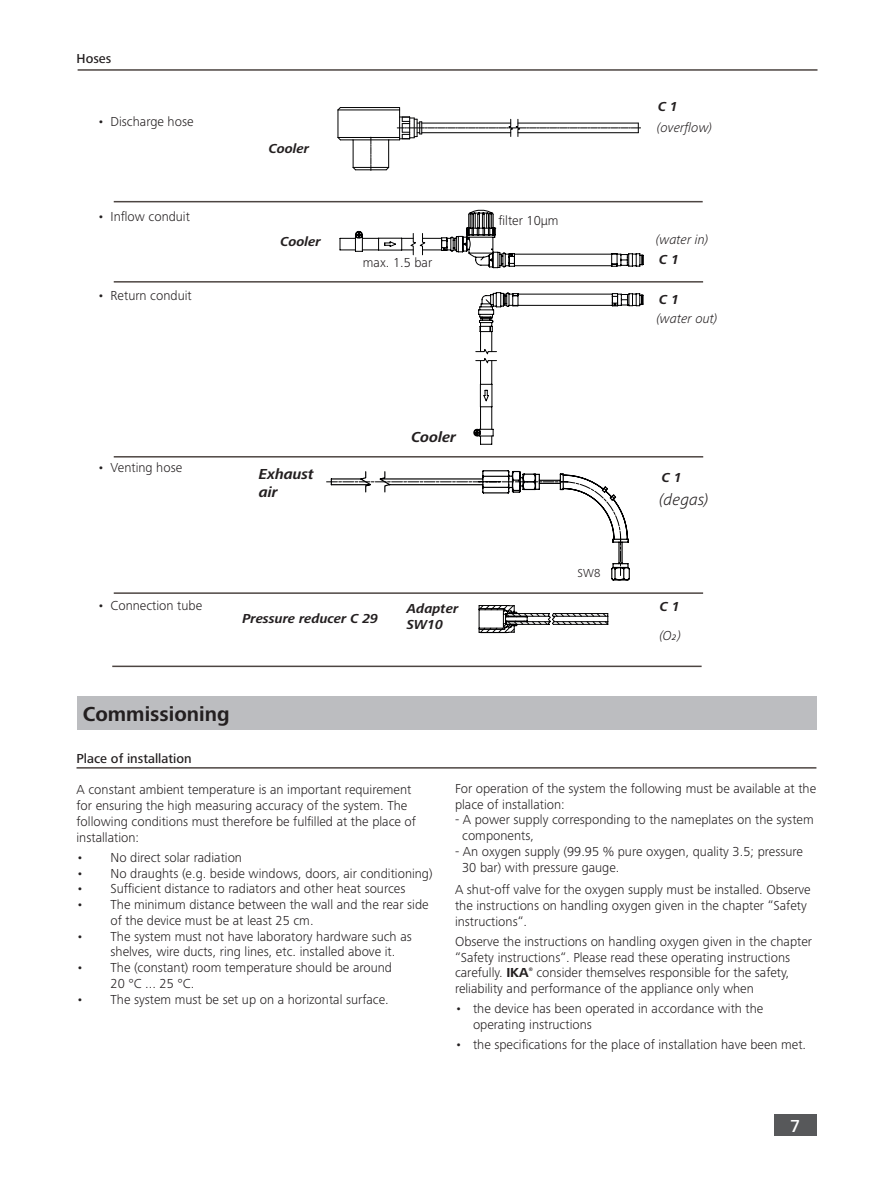
<style>
.page{position:relative;width:893px;height:1187px;background:#fff}
.page>*{position:absolute;margin:0;border:0;box-sizing:border-box;transform-origin:0 0}
.t1{font:700 21px "Frutiger Next IKA";color:#231f20}
.t2{font:500 18px "Frutiger Next IKA";color:#fff}
.t3{font:italic 300 16.5px "Frutiger Next IKA";color:#231f20}
.t4{font:italic 700 15px/18px "Frutiger Next IKA";color:#231f20}
.t5{font:300 13.5px/15.8px "Frutiger Next IKA";color:#231f20}
.t6{font:italic 700 13.5px/15.8px "Frutiger Next IKA";color:#231f20}
.t7{font:italic 300 13.5px "Frutiger Next IKA";color:#231f20}
.t8{font:500 13.5px "Frutiger Next IKA";color:#231f20}
.t9{font:300 12px "Frutiger Next IKA";color:#231f20}
.t10{font:700 5.25px "Frutiger Next IKA";color:#231f20}
.s1{font-weight:700}
</style>
<div class="page">
<div style="left:774px;top:1114px;width:42px;height:21px;background:#57585a"></div>
<hr style="left:353px;top:167px;width:36px;height:1px;background:#000001">
<hr style="left:355px;top:169px;width:31px;height:1px;background:#000001">
<hr style="left:340px;top:107px;width:60px;height:1px;background:#000001">
<hr style="left:338px;top:110px;width:62px;height:1px;background:#000001">
<hr style="left:338px;top:137px;width:62px;height:1px;background:#000001">
<hr style="left:340px;top:140px;width:60px;height:1px;background:#000001">
<svg style="left:385px;top:139px;width:4px;height:31px"></svg>
<svg style="left:352px;top:139px;width:4px;height:31px"></svg>
<svg style="left:338px;top:107px;width:3px;height:34px"></svg>
<svg style="left:371px;top:138px;width:1px;height:32px"></svg>
<svg style="left:397px;top:107px;width:244px;height:33px"></svg>
<svg style="left:340px;top:210px;width:304px;height:58px"></svg>
<svg style="left:473px;top:292px;width:170px;height:152px"></svg>
<svg style="left:479px;top:605px;width:129px;height:28px"></svg>
<hr style="left:78px;top:69px;width:739px;height:2px;background:#4d4542">
<hr style="left:114px;top:201px;width:589px;height:1px;background:#4d4542">
<hr style="left:114px;top:281px;width:589px;height:1px;background:#4d4542">
<hr style="left:114px;top:456px;width:589px;height:1px;background:#4d4542">
<svg style="left:326px;top:470px;width:304px;height:110px"></svg>
<hr style="left:114px;top:592px;width:589px;height:2px;background:#4d4542">
<hr style="left:77px;top:767px;width:739px;height:1px;background:#4d4542">
<hr style="left:112px;top:665px;width:590px;height:2px;background:#4d4542">
<div style="left:77px;top:696px;width:739px;height:34px;background:#bcbdc0"></div>
<p class="t8" style="left:77px;top:51px;width:36px">Hoses</p>
<p class="t5" style="left:98px;top:114px;width:97px">• Discharge hose</p>
<p class="t5" style="left:98px;top:208px;width:94px">• Inflow conduit</p>
<p class="t5" style="left:98px;top:288px;width:96px">• Return conduit</p>
<p class="t6" style="left:269px;top:141px;width:42px">Cooler</p>
<p class="t6" style="left:281px;top:234px;width:42px">Cooler</p>
<p class="t5" style="left:363px;top:255px;width:71px">max. 1.5 bar</p>
<p class="t5" style="left:499px;top:212px;width:62px">filter 10μm</p>
<p class="t5" style="left:98px;top:459px;width:86px">• Venting hose</p>
<p class="t4" style="left:259px;top:465px;width:57px">Exhaust air</p>
<p class="t4" style="left:411px;top:428px;width:46px">Cooler</p>
<p class="t5" style="left:98px;top:598px;width:106px">• Connection tube</p>
<p class="t6" style="left:242px;top:611px;width:137px">Pressure reducer C 29</p>
<p class="t6" style="left:407px;top:601px;width:53px">Adapter<br>SW10</p>
<h1 class="t1" style="left:83px;top:701px;width:148px">Commissioning</h1>
<p class="t9" style="left:578px;top:566px;width:24px">SW8</p>
<p class="t6" style="left:658px;top:99px;width:21px">C 1</p>
<p class="t7" style="left:657px;top:120px;width:57px">(overflow)</p>
<p class="t7" style="left:656px;top:232px;width:54px">(water in)</p>
<p class="t6" style="left:659px;top:252px;width:21px">C 1</p>
<p class="t6" style="left:659px;top:292px;width:21px">C 1</p>
<p class="t7" style="left:656px;top:310px;width:63px">(water out)</p>
<p class="t6" style="left:662px;top:470px;width:21px">C 1</p>
<p class="t3" style="left:659px;top:489px;width:51px">(degas)</p>
<p class="t6" style="left:660px;top:599px;width:21px">C 1</p>
<p class="t7" style="left:659px;top:627px;width:23px">(O2)</p>
<p class="t8" style="left:77px;top:750px;width:117px">Place of installation</p>
<p class="t5" style="left:77px;top:781px;width:341px">A constant ambient temperature is an important requirement for ensuring the high measuring accuracy of the system. The following conditions must therefore be fulfilled at the place of installation:</p>
<p class="t5" style="left:77px;top:849px;width:167px">• No direct solar radiation</p>
<p class="t5" style="left:77px;top:865px;width:358px">• No draughts (e.g. beside windows, doors, air conditioning)</p>
<p class="t5" style="left:77px;top:880px;width:330px">• Sufficient distance to radiators and other heat sources</p>
<p class="t5" style="left:111px;top:896px;width:320px;text-indent:-34px">• The minimum distance between the wall and the rear side of the device must be at least 25 cm.</p>
<p class="t5" style="left:111px;top:928px;width:303px;text-indent:-34px">• The system must not have laboratory hardware such as shelves, wire ducts, ring lines, etc. installed above it.</p>
<p class="t5" style="left:111px;top:959px;width:283px;text-indent:-34px">• The (constant) room temperature should be around<br>20 °C ... 25 °C.</p>
<p class="t5" style="left:77px;top:991px;width:314px">• The system must be set up on a horizontal surface.</p>
<p class="t5" style="left:455px;top:780px;width:363px">For operation of the system the following must be available at the place of installation:</p>
<p class="t5" style="left:462px;top:812px;width:353px;text-indent:-7px">- A power supply corresponding to the nameplates on the system components,</p>
<p class="t5" style="left:462px;top:843px;width:342px;text-indent:-7px">- An oxygen supply (99.95 % pure oxygen, quality 3.5; pressure<br>30 bar) with pressure gauge.</p>
<p class="t5" style="left:455px;top:881px;width:357px">A shut-off valve for the oxygen supply must be installed. Observe the instructions on handling oxygen given in the chapter “Safety instructions“.</p>
<p class="t5" style="left:455px;top:933px;width:359px">Observe the instructions on handling oxygen given in the chapter “Safety instructions“. Please read these operating instructions carefully. <span class="s1">IKA</span></p>
<p class="t5" style="left:455px;top:964px;width:336px;text-indent:81px">consider themselves responsible for the safety, reliability and performance of the appliance only when</p>
<p class="t5" style="left:473px;top:1000px;width:292px;text-indent:-18px">• the device has been operated in accordance with the operating instructions</p>
<p class="t5" style="left:455px;top:1036px;width:353px">• the specifications for the place of installation have been met.</p>
<p class="t10" style="left:529px;top:966px;width:6px">®</p>
<h2 class="t2" style="left:790px;top:1115px;width:12px">7</h2>
</div>
